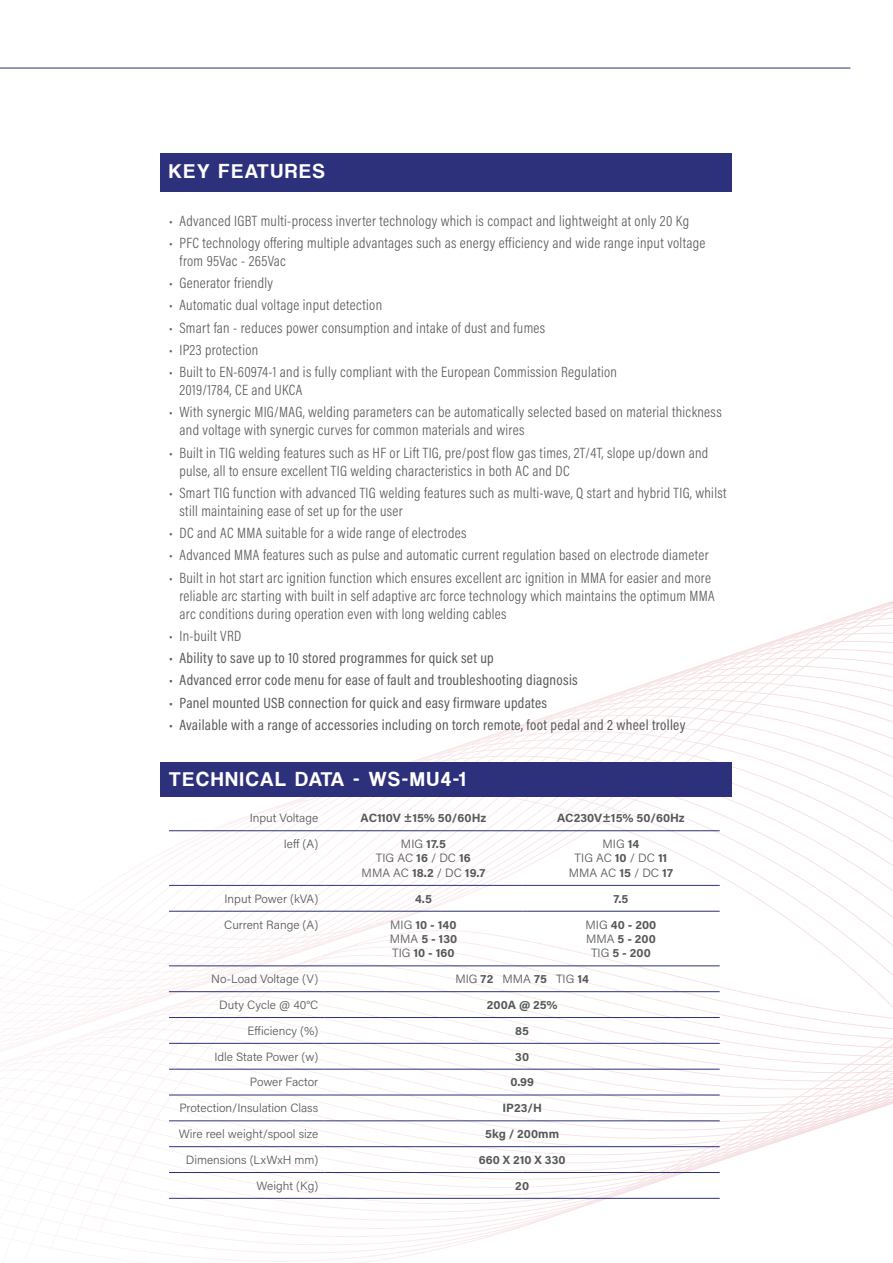
<style>
.page{position:relative;width:893px;height:1263px;background:#fff}
.page>*{position:absolute;margin:0;border:0;box-sizing:border-box;transform-origin:0 0}
.Headers{font:21px "Coolvetica Rg";letter-spacing:.1em;color:#fff}
.t1{font:300 15px/18px "Acumin Pro Cond";letter-spacing:.02em;color:#57585a}
.t2{font:15px "Acumin Pro Cond";letter-spacing:.02em;color:#57585a}
.Table_Left{font:300 12px "Acumin Pro";color:#57585a}
.Table_RIght{font:700 12px "Acumin Pro";color:#57585a}
.Table_RIght-2{font:300 12px "Acumin Pro";color:#57585a}
.s1{font-weight:300}
.s2{font-weight:700}
</style>
<div class="page">
<svg style="left:620px;top:601px;width:273px;height:91px"></svg>
<svg style="left:98px;top:692px;width:795px;height:543px"></svg>
<hr style="left:0;top:68px;width:850px;height:1px;background:#2d317c">
<div style="left:161px;top:153px;width:571px;height:39px;background:#2d317c"></div>
<div style="left:161px;top:762px;width:571px;height:34px;background:#2d317c"></div>
<hr style="left:325px;top:991px;width:197px;height:1px;background:#2d317c">
<hr style="left:522px;top:991px;width:198px;height:1px;background:#2d317c">
<hr style="left:325px;top:1043px;width:197px;height:1px;background:#2d317c">
<hr style="left:522px;top:1043px;width:198px;height:1px;background:#2d317c">
<hr style="left:325px;top:1069px;width:197px;height:1px;background:#2d317c">
<hr style="left:522px;top:1069px;width:198px;height:1px;background:#2d317c">
<hr style="left:325px;top:1095px;width:197px;height:1px;background:#2d317c">
<hr style="left:522px;top:1095px;width:198px;height:1px;background:#2d317c">
<hr style="left:325px;top:1120px;width:197px;height:1px;background:#2d317c">
<hr style="left:522px;top:1120px;width:198px;height:1px;background:#2d317c">
<hr style="left:325px;top:1146px;width:197px;height:1px;background:#2d317c">
<hr style="left:522px;top:1146px;width:198px;height:1px;background:#2d317c">
<hr style="left:325px;top:1172px;width:197px;height:1px;background:#2d317c">
<hr style="left:522px;top:1172px;width:198px;height:1px;background:#2d317c">
<hr style="left:325px;top:1198px;width:197px;height:1px;background:#2d317c">
<hr style="left:522px;top:1198px;width:198px;height:1px;background:#2d317c">
<hr style="left:169px;top:830px;width:156px;height:1px;background:#2d317c">
<hr style="left:325px;top:830px;width:197px;height:1px;background:#2d317c">
<hr style="left:522px;top:830px;width:198px;height:1px;background:#2d317c">
<hr style="left:169px;top:885px;width:156px;height:1px;background:#2d317c">
<hr style="left:325px;top:885px;width:197px;height:1px;background:#2d317c">
<hr style="left:522px;top:885px;width:198px;height:1px;background:#2d317c">
<hr style="left:169px;top:911px;width:156px;height:1px;background:#2d317c">
<hr style="left:325px;top:911px;width:197px;height:1px;background:#2d317c">
<hr style="left:522px;top:911px;width:198px;height:1px;background:#2d317c">
<hr style="left:169px;top:965px;width:156px;height:1px;background:#2d317c">
<hr style="left:325px;top:965px;width:197px;height:1px;background:#2d317c">
<hr style="left:522px;top:965px;width:198px;height:1px;background:#2d317c">
<hr style="left:169px;top:991px;width:156px;height:1px;background:#2d317c">
<hr style="left:169px;top:1017px;width:156px;height:1px;background:#2d317c">
<hr style="left:325px;top:1017px;width:197px;height:1px;background:#2d317c">
<hr style="left:522px;top:1017px;width:198px;height:1px;background:#2d317c">
<hr style="left:169px;top:1043px;width:156px;height:1px;background:#2d317c">
<hr style="left:169px;top:1069px;width:156px;height:1px;background:#2d317c">
<hr style="left:169px;top:1095px;width:156px;height:1px;background:#2d317c">
<hr style="left:169px;top:1120px;width:156px;height:1px;background:#2d317c">
<hr style="left:169px;top:1146px;width:156px;height:1px;background:#2d317c">
<hr style="left:169px;top:1172px;width:156px;height:1px;background:#2d317c">
<hr style="left:169px;top:1198px;width:156px;height:1px;background:#2d317c">
<p class="Headers" style="left:169px;top:158px;width:157px">KEY FEATURES</p>
<p class="t1" style="left:169px;top:211px;width:522px">• Advanced IGBT multi-process inverter technology which is compact and lightweight at only 20 Kg</p>
<p class="t1" style="left:180px;top:233px;width:527px;text-indent:-10px">• PFC technology offering multiple advantages such as energy efficiency and wide range input voltage from 95Vac - 265Vac</p>
<p class="t1" style="left:169px;top:274px;width:106px">• Generator friendly</p>
<p class="t1" style="left:169px;top:296px;width:215px">• Automatic dual voltage input detection</p>
<p class="t1" style="left:169px;top:318px;width:378px">• Smart fan - reduces power consumption and intake of dust and fumes</p>
<p class="t1" style="left:169px;top:340px;width:91px">• IP23 protection</p>
<p class="t1" style="left:180px;top:363px;width:439px;text-indent:-10px">• Built to EN-60974-1 and is fully compliant with the European Commission Regulation<br>2019/1784, CE and UKCA</p>
<p class="t1" style="left:180px;top:403px;width:544px;text-indent:-10px">• With synergic MIG/MAG, welding parameters can be automatically selected based on material thickness and voltage with synergic curves for common materials and wires</p>
<p class="t1" style="left:180px;top:443px;width:530px;text-indent:-10px">• Built in TIG welding features such as HF or Lift TIG, pre/post flow gas times, 2T/4T, slope up/down and pulse, all to ensure excellent TIG welding characteristics in both AC and DC</p>
<p class="t1" style="left:180px;top:483px;width:548px;text-indent:-10px">• Smart TIG function with advanced TIG welding features such as multi-wave, Q start and hybrid TIG, whilst still maintaining ease of set up for the user</p>
<p class="t1" style="left:169px;top:524px;width:299px">• DC and AC MMA suitable for a wide range of electrodes</p>
<p class="t1" style="left:169px;top:546px;width:541px">• Advanced MMA features such as pulse and automatic current regulation based on electrode diameter</p>
<p class="t1" style="left:180px;top:568px;width:537px;text-indent:-10px">• Built in hot start arc ignition function which ensures excellent arc ignition in MMA for easier and more reliable arc starting with built in self adaptive arc force technology which maintains the optimum MMA arc conditions during operation even with long welding cables</p>
<p class="t1" style="left:169px;top:626px;width:74px">• In-built VRD</p>
<p class="t2" style="left:169px;top:648px;width:326px">• Ability to save up to 10 stored programmes for quick set up</p>
<p class="t2" style="left:169px;top:670px;width:410px">• Advanced error code menu for ease of fault and troubleshooting diagnosis</p>
<p class="t2" style="left:169px;top:693px;width:380px">• Panel mounted USB connection for quick and easy firmware updates</p>
<p class="t2" style="left:169px;top:715px;width:518px">• Available with a range of accessories including on torch remote, foot pedal and 2 wheel trolley</p>
<p class="Headers" style="left:169px;top:767px;width:298px">TECHNICAL DATA - WS-MU4-1</p>
<p class="Table_Left" style="left:250px;top:810px;width:70px">Input Voltage</p>
<p class="Table_RIght" style="left:361px;top:810px;width:127px">AC110V ±15% 50/60Hz</p>
<p class="Table_RIght" style="left:557px;top:810px;width:129px">AC230V±15% 50/60Hz</p>
<p class="Table_Left" style="left:284px;top:836px;width:36px">Ieff (A)</p>
<p class="Table_RIght" style="left:401px;top:835px;width:46px"><span class="s1">MIG</span> 17.5</p>
<p class="Table_RIght-2" style="left:376px;top:850px;width:96px">TIG AC <span class="s2">16</span> / DC <span class="s2">16</span></p>
<p class="Table_RIght-2" style="left:362px;top:864px;width:125px">MMA AC <span class="s2">18.2</span> / DC <span class="s2">19.7</span></p>
<p class="Table_RIght-2" style="left:602px;top:836px;width:38px">MIG <span class="s2">14</span></p>
<p class="Table_RIght-2" style="left:575px;top:850px;width:94px">TIG AC <span class="s2">10</span> / DC <span class="s2">11</span></p>
<p class="Table_RIght-2" style="left:569px;top:864px;width:106px">MMA AC <span class="s2">15</span> / DC <span class="s2">17</span></p>
<p class="Table_Left" style="left:225px;top:890px;width:95px">Input Power (kVA)</p>
<p class="Table_RIght" style="left:415px;top:890px;width:18px">4.5</p>
<p class="Table_RIght" style="left:614px;top:890px;width:16px">7.5</p>
<p class="Table_Left" style="left:224px;top:916px;width:95px">Current Range (A)</p>
<p class="Table_RIght" style="left:390px;top:916px;width:68px"><span class="s1">MIG</span> 10 - 140</p>
<p class="Table_RIght" style="left:390px;top:930px;width:69px"><span class="s1">MMA</span> 5 - 130</p>
<p class="Table_RIght" style="left:392px;top:945px;width:64px"><span class="s1">TIG</span> 10 - 160</p>
<p class="Table_RIght" style="left:585px;top:916px;width:72px"><span class="s1">MIG</span> 40 - 200</p>
<p class="Table_RIght" style="left:586px;top:930px;width:71px"><span class="s1">MMA</span> 5 - 200</p>
<p class="Table_RIght" style="left:591px;top:945px;width:61px"><span class="s1">TIG</span> 5 - 200</p>
<p class="Table_Left" style="left:211px;top:971px;width:109px">No-Load Voltage (V)</p>
<p class="Table_RIght-2" style="left:455px;top:971px;width:135px">MIG <span class="s2">72</span> MMA <span class="s2">75</span> TIG <span class="s2">14</span></p>
<p class="Table_Left" style="left:219px;top:996px;width:100px">Duty Cycle @ 40°C</p>
<p class="Table_RIght" style="left:487px;top:996px;width:72px">200A @ 25%</p>
<p class="Table_Left" style="left:247px;top:1022px;width:72px">Efficiency (%)</p>
<p class="Table_RIght" style="left:515px;top:1022px;width:15px">85</p>
<p class="Table_Left" style="left:214px;top:1048px;width:105px">Idle State Power (w)</p>
<p class="Table_RIght" style="left:515px;top:1048px;width:15px">30</p>
<p class="Table_Left" style="left:250px;top:1074px;width:70px">Power Factor</p>
<p class="Table_RIght" style="left:510px;top:1074px;width:25px">0.99</p>
<p class="Table_Left" style="left:179px;top:1100px;width:140px">Protection/Insulation Class</p>
<p class="Table_RIght" style="left:502px;top:1100px;width:41px">IP23/H</p>
<p class="Table_Left" style="left:179px;top:1126px;width:141px">Wire reel weight/spool size</p>
<p class="Table_RIght" style="left:485px;top:1125px;width:75px">5kg / 200mm</p>
<p class="Table_Left" style="left:186px;top:1151px;width:134px">Dimensions (LxWxH mm)</p>
<p class="Table_RIght" style="left:479px;top:1151px;width:88px">660 X 210 X 330</p>
<p class="Table_Left" style="left:257px;top:1177px;width:63px">Weight (Kg)</p>
<p class="Table_RIght" style="left:515px;top:1177px;width:15px">20</p>
</div>
